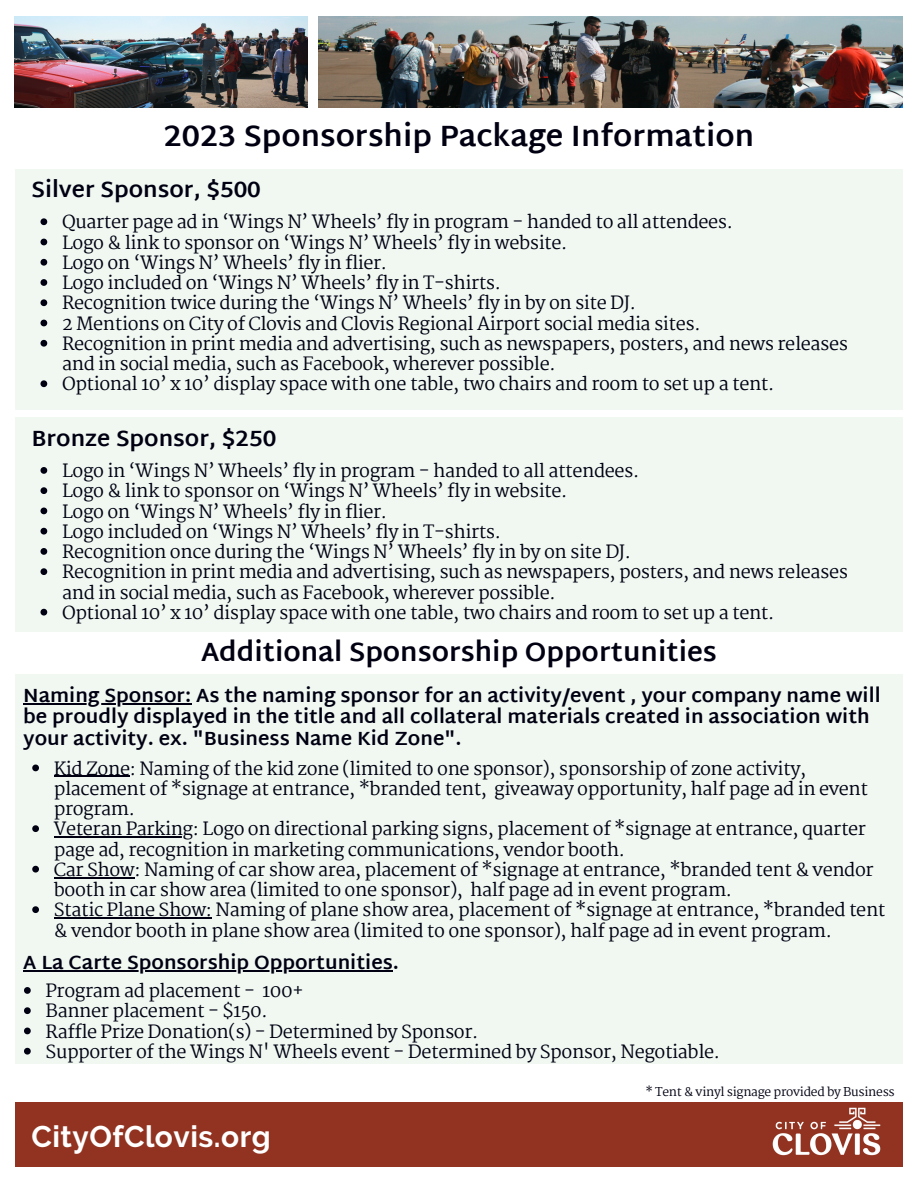
<style>
.page{position:relative;width:918px;height:1188px;background:#fff}
.page>*{position:absolute;margin:0;border:0;box-sizing:border-box;transform-origin:0 0}
.t1{font:700 30px "Martel Sans";color:#000012}
.t2{font:700 29.85px "Raleway";letter-spacing:.015em;color:#fff}
.t3{font:700 27px "Martel Sans";color:#000012}
.t4{font:700 22.5px "Martel Sans";color:#000012}
.t5{font:700 19.5px/21.3px "Martel Sans";color:#000012}
.t6{font:18px/20.2px "Martel";letter-spacing:-.02em;color:#000012}
.t7{font:12px "Martel";letter-spacing:-.02em;color:#000012}
</style>
<div class="page">
<img style="left:15px;top:17px;width:292px;height:91px">
<img style="left:319px;top:17px;width:584px;height:91px">
<div style="left:15px;top:1102px;width:888px;height:64px;background:#913320"></div>
<img style="left:772px;top:1108px;width:108px;height:47px">
<div style="left:15px;top:169px;width:888px;height:241px;background:#f0f8f1"></div>
<svg style="left:40px;top:218px;width:7px;height:7px"></svg>
<svg style="left:40px;top:239px;width:7px;height:6px"></svg>
<svg style="left:40px;top:259px;width:7px;height:7px"></svg>
<svg style="left:40px;top:279px;width:7px;height:7px"></svg>
<svg style="left:40px;top:299px;width:7px;height:7px"></svg>
<svg style="left:40px;top:320px;width:7px;height:6px"></svg>
<svg style="left:40px;top:340px;width:7px;height:7px"></svg>
<svg style="left:40px;top:380px;width:7px;height:7px"></svg>
<div style="left:15px;top:418px;width:888px;height:214px;background:#f0f8f1"></div>
<svg style="left:40px;top:467px;width:7px;height:7px"></svg>
<svg style="left:40px;top:487px;width:7px;height:7px"></svg>
<svg style="left:40px;top:508px;width:7px;height:6px"></svg>
<svg style="left:40px;top:528px;width:7px;height:7px"></svg>
<svg style="left:40px;top:548px;width:7px;height:7px"></svg>
<svg style="left:40px;top:568px;width:7px;height:7px"></svg>
<svg style="left:40px;top:609px;width:7px;height:7px"></svg>
<div style="left:15px;top:674px;width:888px;height:284px;background:#f0f8f1"></div>
<svg style="left:32px;top:765px;width:7px;height:6px"></svg>
<hr style="left:54px;top:776px;width:76px;height:1px;background:#000012">
<svg style="left:32px;top:825px;width:7px;height:7px"></svg>
<hr style="left:54px;top:837px;width:139px;height:1px;background:#000012">
<svg style="left:32px;top:866px;width:7px;height:7px"></svg>
<hr style="left:54px;top:877px;width:80px;height:1px;background:#000012">
<svg style="left:32px;top:906px;width:7px;height:7px"></svg>
<hr style="left:54px;top:918px;width:158px;height:1px;background:#000012">
<hr style="left:23px;top:703px;width:168px;height:1px;background:#000012">
<div style="left:15px;top:956px;width:888px;height:107px;background:#f0f8f1"></div>
<svg style="left:24px;top:987px;width:7px;height:7px"></svg>
<svg style="left:24px;top:1007px;width:7px;height:7px"></svg>
<svg style="left:24px;top:1028px;width:7px;height:6px"></svg>
<svg style="left:24px;top:1048px;width:7px;height:7px"></svg>
<hr style="left:23px;top:970px;width:370px;height:1px;background:#000012">
<p class="t1" style="left:164px;top:119px;width:592px">2023 Sponsorship Package Information</p>
<p class="t4" style="left:32px;top:176px;width:231px">Silver Sponsor, $500</p>
<p class="t6" style="left:62px;top:212px;width:672px">Quarter page ad in ‘Wings N’ Wheels’ fly in program - handed to all attendees.</p>
<p class="t6" style="left:62px;top:232px;width:507px">Logo &amp; link to sponsor on ‘Wings N’ Wheels’ fly in website.</p>
<p class="t6" style="left:62px;top:253px;width:327px">Logo on ‘Wings N’ Wheels’ fly in flier.</p>
<p class="t6" style="left:62px;top:273px;width:440px">Logo included on ‘Wings N’ Wheels’ fly in T-shirts.</p>
<p class="t6" style="left:62px;top:293px;width:576px">Recognition twice during the ‘Wings N’ Wheels’ fly in by on site DJ.</p>
<p class="t6" style="left:62px;top:313px;width:640px">2 Mentions on City of Clovis and Clovis Regional Airport social media sites.</p>
<p class="t6" style="left:62px;top:334px;width:787px">Recognition in print media and advertising, such as newspapers, posters, and news releases and in social media, such as Facebook, wherever possible.</p>
<p class="t6" style="left:62px;top:374px;width:714px">Optional 10’ x 10’ display space with one table, two chairs and room to set up a tent.</p>
<p class="t4" style="left:32px;top:425px;width:246px">Bronze Sponsor, $250</p>
<p class="t6" style="left:62px;top:461px;width:579px">Logo in ‘Wings N’ Wheels’ fly in program - handed to all attendees.</p>
<p class="t6" style="left:62px;top:481px;width:507px">Logo &amp; link to sponsor on ‘Wings N’ Wheels’ fly in website.</p>
<p class="t6" style="left:62px;top:501px;width:327px">Logo on ‘Wings N’ Wheels’ fly in flier.</p>
<p class="t6" style="left:62px;top:522px;width:440px">Logo included on ‘Wings N’ Wheels’ fly in T-shirts.</p>
<p class="t6" style="left:62px;top:542px;width:571px">Recognition once during the ‘Wings N’ Wheels’ fly in by on site DJ.</p>
<p class="t6" style="left:62px;top:562px;width:787px">Recognition in print media and advertising, such as newspapers, posters, and news releases and in social media, such as Facebook, wherever possible.</p>
<p class="t6" style="left:62px;top:603px;width:714px">Optional 10’ x 10’ display space with one table, two chairs and room to set up a tent.</p>
<p class="t3" style="left:201px;top:635px;width:517px">Additional Sponsorship Opportunities</p>
<p class="t5" style="left:23px;top:685px;width:859px">Naming Sponsor: As the naming sponsor for an activity/event , your company name will be proudly displayed in the title and all collateral materials created in association with your activity. ex. "Business Name Kid Zone".</p>
<p class="t6" style="left:54px;top:758px;width:816px">Kid Zone: Naming of the kid zone (limited to one sponsor), sponsorship of zone activity, placement of *signage at entrance, *branded tent, giveaway opportunity, half page ad in event program.</p>
<p class="t6" style="left:54px;top:819px;width:814px">Veteran Parking: Logo on directional parking signs, placement of *signage at entrance, quarter page ad, recognition in marketing communications, vendor booth.</p>
<p class="t6" style="left:54px;top:860px;width:821px">Car Show: Naming of car show area, placement of *signage at entrance, *branded tent &amp; vendor booth in car show area (limited to one sponsor), half page ad in event program.</p>
<p class="t6" style="left:54px;top:900px;width:833px">Static Plane Show: Naming of plane show area, placement of *signage at entrance, *branded tent &amp; vendor booth in plane show area (limited to one sponsor), half page ad in event program.</p>
<p class="t5" style="left:23px;top:951px;width:377px">A La Carte Sponsorship Opportunities.</p>
<p class="t6" style="left:46px;top:981px;width:260px">Program ad placement - 100+</p>
<p class="t6" style="left:46px;top:1001px;width:224px">Banner placement - $150.</p>
<p class="t6" style="left:46px;top:1021px;width:434px">Raffle Prize Donation(s) - Determined by Sponsor.</p>
<p class="t6" style="left:46px;top:1042px;width:676px">Supporter of the Wings N' Wheels event - Determined by Sponsor, Negotiable.</p>
<p class="t2" style="left:32px;top:1119px;width:241px">CityOfClovis.org</p>
<p class="t7" style="left:645px;top:1085px;width:251px">* Tent &amp; vinyl signage provided by Business</p>
</div>
